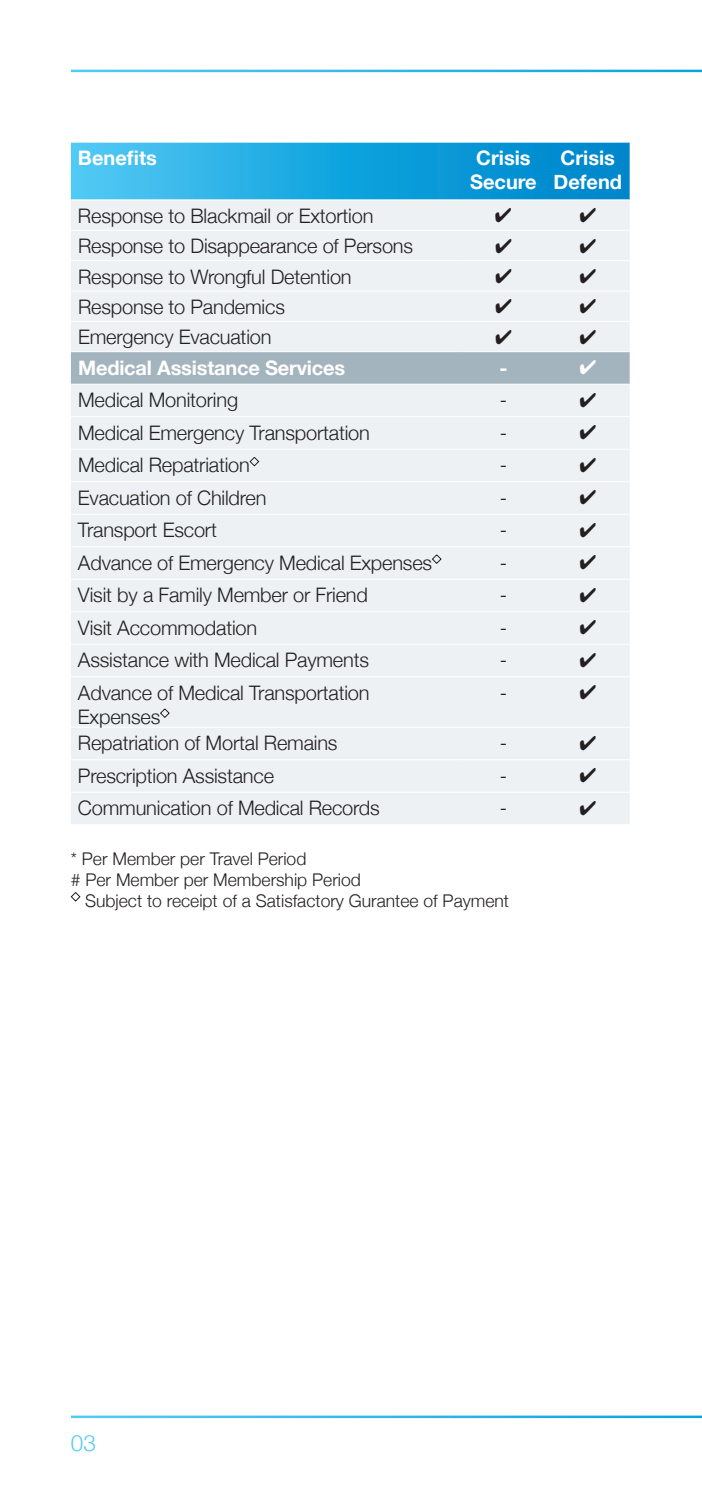
<style>
.page{position:relative;width:702px;height:1489px;background:#fff}
.page>*{position:absolute;margin:0;border:0;box-sizing:border-box;transform-origin:0 0}
.t1{font:300 22.5px "Helvetica Neue";color:#51caf5}
.t2{font:300 20px/24px "Helvetica Neue";letter-spacing:-.01em;color:#231f20}
.t3{font:700 20px/24px "Helvetica Neue";color:#fff;text-align:center}
.t4{font:300 17.5px "Helvetica Neue";color:#231f20}
</style>
<div class="page">
<svg style="left:71px;top:143px;width:558px;height:56px;background:#1ba4de"></svg>
<div style="left:71px;top:200px;width:558px;height:624px;background:#edf1f3"></div>
<hr style="left:71px;top:230px;width:390px;height:1px;background:#fff">
<hr style="left:461px;top:230px;width:85px;height:1px;background:#fff">
<hr style="left:546px;top:230px;width:83px;height:1px;background:#fff">
<hr style="left:71px;top:260px;width:390px;height:1px;background:#fff">
<hr style="left:461px;top:260px;width:85px;height:1px;background:#fff">
<hr style="left:546px;top:260px;width:83px;height:1px;background:#fff">
<hr style="left:71px;top:290px;width:390px;height:1px;background:#fff">
<hr style="left:461px;top:290px;width:85px;height:1px;background:#fff">
<hr style="left:546px;top:290px;width:83px;height:1px;background:#fff">
<hr style="left:71px;top:321px;width:390px;height:1px;background:#fff">
<hr style="left:461px;top:321px;width:85px;height:1px;background:#fff">
<hr style="left:546px;top:321px;width:83px;height:1px;background:#fff">
<hr style="left:71px;top:384px;width:390px;height:1px;background:#fff">
<hr style="left:461px;top:384px;width:85px;height:1px;background:#fff">
<hr style="left:546px;top:384px;width:83px;height:1px;background:#fff">
<hr style="left:71px;top:416px;width:390px;height:1px;background:#fff">
<hr style="left:461px;top:416px;width:85px;height:1px;background:#fff">
<hr style="left:546px;top:416px;width:83px;height:1px;background:#fff">
<hr style="left:71px;top:449px;width:390px;height:1px;background:#fff">
<hr style="left:461px;top:449px;width:85px;height:1px;background:#fff">
<hr style="left:546px;top:449px;width:83px;height:1px;background:#fff">
<hr style="left:71px;top:481px;width:390px;height:1px;background:#fff">
<hr style="left:461px;top:481px;width:85px;height:1px;background:#fff">
<hr style="left:546px;top:481px;width:83px;height:1px;background:#fff">
<hr style="left:71px;top:514px;width:390px;height:1px;background:#fff">
<hr style="left:461px;top:514px;width:85px;height:1px;background:#fff">
<hr style="left:546px;top:514px;width:83px;height:1px;background:#fff">
<hr style="left:71px;top:546px;width:390px;height:1px;background:#fff">
<hr style="left:461px;top:546px;width:85px;height:1px;background:#fff">
<hr style="left:546px;top:546px;width:83px;height:1px;background:#fff">
<hr style="left:71px;top:579px;width:390px;height:1px;background:#fff">
<hr style="left:461px;top:579px;width:85px;height:1px;background:#fff">
<hr style="left:546px;top:579px;width:83px;height:1px;background:#fff">
<hr style="left:71px;top:611px;width:390px;height:1px;background:#fff">
<hr style="left:461px;top:611px;width:85px;height:1px;background:#fff">
<hr style="left:546px;top:611px;width:83px;height:1px;background:#fff">
<hr style="left:71px;top:643px;width:390px;height:1px;background:#fff">
<hr style="left:461px;top:643px;width:85px;height:1px;background:#fff">
<hr style="left:546px;top:643px;width:83px;height:1px;background:#fff">
<hr style="left:71px;top:676px;width:390px;height:1px;background:#fff">
<hr style="left:461px;top:676px;width:85px;height:1px;background:#fff">
<hr style="left:546px;top:676px;width:83px;height:1px;background:#fff">
<hr style="left:71px;top:726px;width:390px;height:1px;background:#fff">
<hr style="left:461px;top:726px;width:85px;height:1px;background:#fff">
<hr style="left:546px;top:726px;width:83px;height:1px;background:#fff">
<hr style="left:71px;top:759px;width:390px;height:1px;background:#fff">
<hr style="left:461px;top:759px;width:85px;height:1px;background:#fff">
<hr style="left:546px;top:759px;width:83px;height:1px;background:#fff">
<hr style="left:71px;top:791px;width:390px;height:1px;background:#fff">
<hr style="left:461px;top:791px;width:85px;height:1px;background:#fff">
<hr style="left:546px;top:791px;width:83px;height:1px;background:#fff">
<svg style="left:249px;top:456px;width:10px;height:10px"></svg>
<svg style="left:431px;top:554px;width:11px;height:10px"></svg>
<svg style="left:160px;top:708px;width:10px;height:10px"></svg>
<svg style="left:70px;top:892px;width:11px;height:9px"></svg>
<svg style="left:495px;top:208px;width:16px;height:14px"></svg>
<svg style="left:580px;top:208px;width:15px;height:14px"></svg>
<svg style="left:495px;top:238px;width:16px;height:15px"></svg>
<svg style="left:580px;top:238px;width:15px;height:15px"></svg>
<svg style="left:495px;top:268px;width:16px;height:15px"></svg>
<svg style="left:580px;top:268px;width:15px;height:15px"></svg>
<svg style="left:495px;top:299px;width:16px;height:14px"></svg>
<svg style="left:580px;top:299px;width:15px;height:14px"></svg>
<svg style="left:495px;top:329px;width:16px;height:15px"></svg>
<svg style="left:580px;top:329px;width:15px;height:15px"></svg>
<svg style="left:71px;top:351px;width:558px;height:33px;background:#a6b7c0"></svg>
<svg style="left:580px;top:392px;width:15px;height:14px"></svg>
<svg style="left:580px;top:424px;width:15px;height:15px"></svg>
<svg style="left:580px;top:457px;width:15px;height:14px"></svg>
<svg style="left:580px;top:489px;width:15px;height:15px"></svg>
<svg style="left:580px;top:522px;width:15px;height:14px"></svg>
<svg style="left:580px;top:554px;width:15px;height:15px"></svg>
<svg style="left:580px;top:587px;width:15px;height:14px"></svg>
<svg style="left:580px;top:619px;width:15px;height:15px"></svg>
<svg style="left:580px;top:652px;width:15px;height:14px"></svg>
<svg style="left:580px;top:684px;width:15px;height:15px"></svg>
<svg style="left:580px;top:735px;width:15px;height:14px"></svg>
<svg style="left:580px;top:767px;width:15px;height:15px"></svg>
<svg style="left:580px;top:800px;width:15px;height:14px"></svg>
<p class="t3" style="left:78px;top:146px;width:80px">Benefits</p>
<p class="t3" style="left:470px;top:146px;width:68px">Crisis<br>Secure</p>
<p class="t3" style="left:553px;top:146px;width:70px">Crisis<br>Defend</p>
<p class="t2" style="left:78px;top:203px;width:297px">Response to Blackmail or Extortion</p>
<p class="t2" style="left:78px;top:233px;width:336px">Response to Disappearance of Persons</p>
<p class="t2" style="left:78px;top:264px;width:275px">Response to Wrongful Detention</p>
<p class="t2" style="left:78px;top:294px;width:208px">Response to Pandemics</p>
<p class="t2" style="left:78px;top:325px;width:195px">Emergency Evacuation</p>
<p class="t3" style="left:78px;top:355px;width:268px">Medical Assistance Services</p>
<p class="t3" style="left:499px;top:355px;width:10px">-</p>
<p class="t2" style="left:78px;top:387px;width:161px">Medical Monitoring</p>
<p class="t2" style="left:500px;top:387px;width:9px">-</p>
<p class="t2" style="left:78px;top:420px;width:293px">Medical Emergency Transportation</p>
<p class="t2" style="left:500px;top:420px;width:9px">-</p>
<p class="t2" style="left:78px;top:452px;width:173px">Medical Repatriation</p>
<p class="t2" style="left:499px;top:452px;width:9px">-</p>
<p class="t2" style="left:78px;top:485px;width:190px">Evacuation of Children</p>
<p class="t2" style="left:499px;top:485px;width:9px">-</p>
<p class="t2" style="left:78px;top:517px;width:140px">Transport Escort</p>
<p class="t2" style="left:499px;top:517px;width:9px">-</p>
<p class="t2" style="left:78px;top:550px;width:356px">Advance of Emergency Medical Expenses</p>
<p class="t2" style="left:499px;top:550px;width:9px">-</p>
<p class="t2" style="left:78px;top:582px;width:291px">Visit by a Family Member or Friend</p>
<p class="t2" style="left:499px;top:582px;width:9px">-</p>
<p class="t2" style="left:78px;top:615px;width:181px">Visit Accommodation</p>
<p class="t2" style="left:499px;top:615px;width:9px">-</p>
<p class="t2" style="left:78px;top:647px;width:292px">Assistance with Medical Payments</p>
<p class="t2" style="left:499px;top:647px;width:9px">-</p>
<p class="t2" style="left:78px;top:680px;width:293px">Advance of Medical Transportation<br>Expenses</p>
<p class="t2" style="left:499px;top:680px;width:9px">-</p>
<p class="t2" style="left:78px;top:730px;width:261px">Repatriation of Mortal Remains</p>
<p class="t2" style="left:499px;top:730px;width:9px">-</p>
<p class="t2" style="left:78px;top:763px;width:197px">Prescription Assistance</p>
<p class="t2" style="left:499px;top:763px;width:9px">-</p>
<p class="t2" style="left:78px;top:795px;width:303px">Communication of Medical Records</p>
<p class="t2" style="left:499px;top:795px;width:9px">-</p>
<p class="t4" style="left:71px;top:848px;width:237px">* Per Member per Travel Period</p>
<p class="t4" style="left:71px;top:869px;width:291px"># Per Member per Membership Period</p>
<p class="t4" style="left:85px;top:890px;width:425px">Subject to receipt of a Satisfactory Gurantee of Payment</p>
<p class="t1" style="left:71px;top:1428px;width:27px">03</p>
</div>
